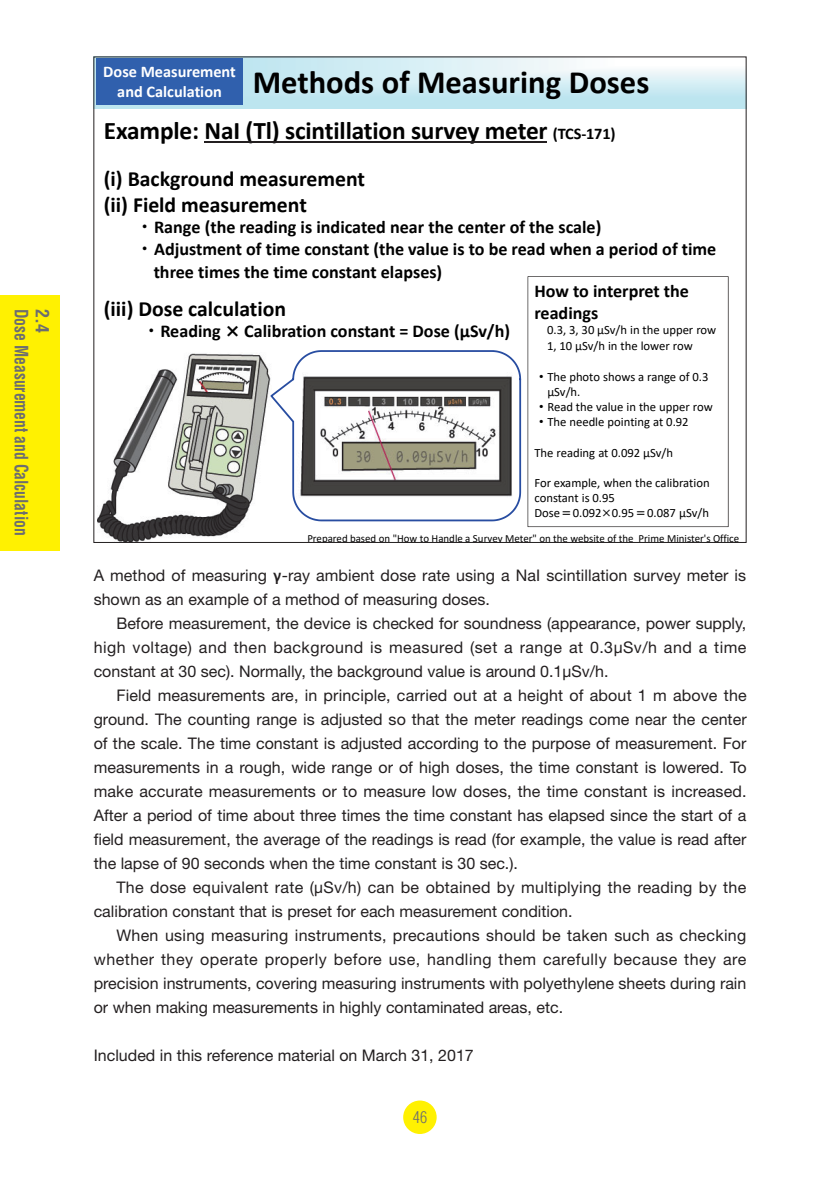
<style>
.page{position:relative;width:840px;height:1191px;background:#fff}
.page>*{position:absolute;margin:0;border:0;box-sizing:border-box;transform-origin:0 0}
.t1{font:700 32.6px "Calibri";color:#000}
.t2{font:700 25.4px "Calibri";letter-spacing:-.005em;color:#000}
.t3{font:700 21.8px/26px "Calibri";color:#000}
.t4{font:700 18px/21.8px "Calibri";color:#000}
.t5{font:700 condensed 18px "Helvetica";color:#6c6d70;scale:.87 1}
.t6{font:700 condensed 18px "Helvetica";color:#6c6d70}
.t7{font:700 16.2px/19.6px "Calibri";color:#fff;text-align:center}
.t8{font:16px/24px "Helvetica Neue";color:#231f20;text-align:justify}
.t9{font:300 condensed 16px "Helvetica";color:#6c6d70}
.t10{font:12.6px/15.2px "Calibri";color:#000}
.t11{font:10.8px "Calibri";color:#000}
.s1{font-size:16.2px}
.s2{font-family:"Meiryo"}
.s3{font-family:"Arial"}
.s4{font-weight:500}
</style>
<div class="page">
<div style="left:403px;top:1100px;width:33px;height:34px;background:#fff101;border-radius:50%"></div>
<div style="left:0;top:295px;width:60px;height:255px;background:#fff101"></div>
<img style="left:96px;top:59px;width:648px;height:49px">
<img style="left:98px;top:353px;width:172px;height:187px">
<hr style="left:204px;top:141px;width:343px;height:2px;background:#231f20">
<svg style="left:270px;top:350px;width:251px;height:171px"></svg>
<div style="left:96px;top:58px;width:147px;height:46px;background:#3060ad"></div>
<svg style="left:527px;top:276px;width:201px;height:251px"></svg>
<p class="t5" style="left:32px;top:309px;width:262px;rotate:90deg">Dose Measurement and Calculation</p>
<p class="t6" style="left:53px;top:309px;width:25px;rotate:90deg">2.4</p>
<p class="t7" style="left:103px;top:62px;width:134px">Dose Measurement and Calculation</p>
<p class="t1" style="left:252px;top:59px;width:398px">Methods of Measuring Doses</p>
<p class="t2" style="left:104px;top:113px;width:513px">Example: NaI (Tl) scintillation survey meter <span class="s1">(TCS‐171)</span></p>
<p class="t3" style="left:104px;top:165px;width:262px">(i) Background measurement (ii) Field measurement</p>
<p class="t4" style="left:136px;top:216px;width:466px"><span class="s2">・</span>Range (the reading is indicated near the center of the scale)</p>
<p class="t4" style="left:136px;top:238px;width:581px"><span class="s2">・</span>Adjustment of time constant (the value is to be read when a period of time</p>
<p class="t4" style="left:154px;top:261px;width:290px">three times the time constant elapses)</p>
<p class="t3" style="left:104px;top:295px;width:184px">(iii) Dose calculation</p>
<p class="t4" style="left:142px;top:320px;width:369px"><span class="s2">・</span>Reading <span class="s2">×</span> Calibration constant = Dose (μSv/h)</p>
<p class="t4" style="left:534px;top:280px;width:156px">How to interpret the readings</p>
<p class="t10" style="left:546px;top:322px;width:171px">0.3, 3, 30 μSv/h in the upper row<br>1, 10 μSv/h in the lower row</p>
<p class="t10" style="left:547px;top:369px;width:163px;text-indent:-8px"><span class="s3">•</span> The photo shows a range of 0.3 μSv/h.</p>
<p class="t10" style="left:539px;top:399px;width:175px"><span class="s3">•</span> Read the value in the upper row</p>
<p class="t10" style="left:539px;top:414px;width:151px"><span class="s3">•</span> The needle pointing at 0.92</p>
<p class="t10" style="left:534px;top:445px;width:140px">The reading at 0.092 μSv/h</p>
<p class="t10" style="left:534px;top:475px;width:177px">For example, when the calibration constant is 0.95<br>Dose<span class="s2">＝</span>0.092<span class="s2">×</span>0.95<span class="s2">＝</span>0.087 μSv/h</p>
<p class="t11" style="left:307px;top:530px;width:433px">Prepared based on "How to Handle a Survey Meter" on the website of the Prime Minister's Office</p>
<p class="t8" style="left:94px;top:563px;width:653px">A method of measuring <span class="s4">γ</span>-ray ambient dose rate using a NaI scintillation survey meter is shown as an example of a method of measuring doses.</p>
<p class="t8" style="left:94px;top:611px;width:654px;text-indent:23px">Before measurement, the device is checked for soundness (appearance, power supply, high voltage) and then background is measured (set a range at 0.3µSv/h and a time constant at 30 sec). Normally, the background value is around 0.1µSv/h.</p>
<p class="t8" style="left:94px;top:683px;width:654px;text-indent:23px">Field measurements are, in principle, carried out at a height of about 1 m above the ground. The counting range is adjusted so that the meter readings come near the center of the scale. The time constant is adjusted according to the purpose of measurement. For measurements in a rough, wide range or of high doses, the time constant is lowered. To make accurate measurements or to measure low doses, the time constant is increased.<br>After a period of time about three times the time constant has elapsed since the start of a field measurement, the average of the readings is read (for example, the value is read after the lapse of 90 seconds when the time constant is 30 sec.).</p>
<p class="t8" style="left:94px;top:875px;width:653px;text-indent:23px">The dose equivalent rate (µSv/h) can be obtained by multiplying the reading by the calibration constant that is preset for each measurement condition.</p>
<p class="t8" style="left:94px;top:923px;width:654px;text-indent:23px">When using measuring instruments, precautions should be taken such as checking whether they operate properly before use, handling them carefully because they are precision instruments, covering measuring instruments with polyethylene sheets during rain or when making measurements in highly contaminated areas, etc.</p>
<p class="t8" style="left:94px;top:1043px;width:381px">Included in this reference material on March 31, 2017</p>
<p class="t9" style="left:412px;top:1107px;width:16px">46</p>
</div>
